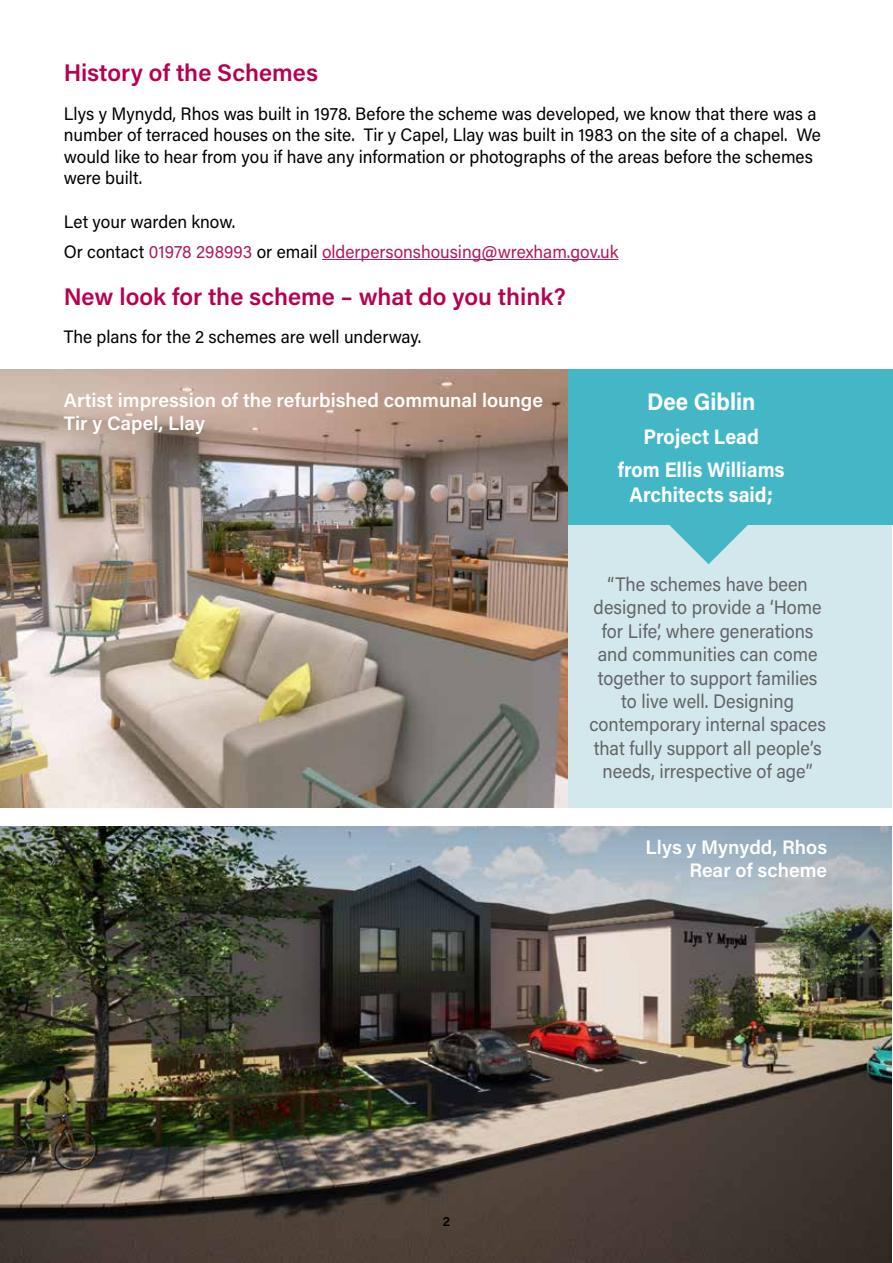
<style>
.page{position:relative;width:893px;height:1263px;background:#fff}
.page>*{position:absolute;margin:0;border:0;box-sizing:border-box;transform-origin:0 0}
.t1{font:600 24px "Acumin Pro";color:#b70050}
.BODY{font:700 24px "Acumin Pro";color:#fff;scale:.93 1}
.BODY-2{font:700 21px/25.2px "Acumin Pro";color:#fff;text-align:center;scale:.93 1}
.BODY-3{font:19.5px/23.4px "Acumin Pro";color:#636466;text-align:center;scale:.93 1}
.Subtitle_Blue{font:600 19.5px/23.4px "Acumin Pro";color:#fff}
.BODY-4{font:18px/21.6px "Acumin Pro";color:#000;scale:.96 1}
.BODY-5{font:18px "Acumin Pro";color:#ab1d5e;scale:.96 1}
.t2{font:600 13.5px "Acumin Pro";color:#000}
.s1{color:#000}
</style>
<div class="page">
<img style="left:0;top:369px;width:568px;height:438px">
<img style="left:0;top:826px;width:892px;height:437px">
<hr style="left:322px;top:259px;width:297px;height:1px;background:#ab1d5e">
<div style="left:568px;top:495px;width:324px;height:312px;background:#d2e8ec"></div>
<div style="left:568px;top:369px;width:325px;height:156px;background:#44b7c7"></div>
<svg style="left:669px;top:525px;width:79px;height:39px"></svg>
<h3 class="t1" style="left:64px;top:56px;width:256px">History of the Schemes</h3>
<p class="BODY-4" style="left:64px;top:102px;width:790px">Llys y Mynydd, Rhos was built in 1978. Before the scheme was developed, we know that there was a number of terraced houses on the site. Tir y Capel, Llay was built in 1983 on the site of a chapel. We would like to hear from you if have any information or photographs of the areas before the schemes were built.</p>
<p class="BODY-4" style="left:64px;top:210px;width:180px">Let your warden know.</p>
<p class="BODY-5" style="left:64px;top:239px;width:579px"><span class="s1">Or contact</span> 01978 298993 <span class="s1">or email</span> olderpersonshousing@wrexham.gov.uk</p>
<h3 class="t1" style="left:64px;top:279px;width:504px">New look for the scheme – what do you think?</h3>
<p class="BODY-4" style="left:64px;top:325px;width:374px">The plans for the 2 schemes are well underway.</p>
<p class="Subtitle_Blue" style="left:64px;top:387px;width:481px">Artist impression of the refurbished communal lounge<br>Tir y Capel, Llay</p>
<p class="BODY" style="left:647px;top:385px;width:118px">Dee Giblin</p>
<p class="BODY-2" style="left:644px;top:423px;width:125px">Project Lead</p>
<p class="BODY-2" style="left:618px;top:456px;width:181px">from Ellis Williams<br>Architects said;</p>
<p class="BODY-3" style="left:589px;top:572px;width:256px">“The schemes have been designed to provide a ‘Home for Life’, where generations and communities can come together to support families to live well. Designing contemporary internal spaces that fully support all people’s needs, irrespective of age”</p>
<p class="Subtitle_Blue" style="left:646px;top:834px;width:183px">Llys y Mynydd, Rhos</p>
<p class="Subtitle_Blue" style="left:689px;top:858px;width:139px">Rear of scheme</p>
<p class="t2" style="left:443px;top:1212px;width:9px">2</p>
</div>
